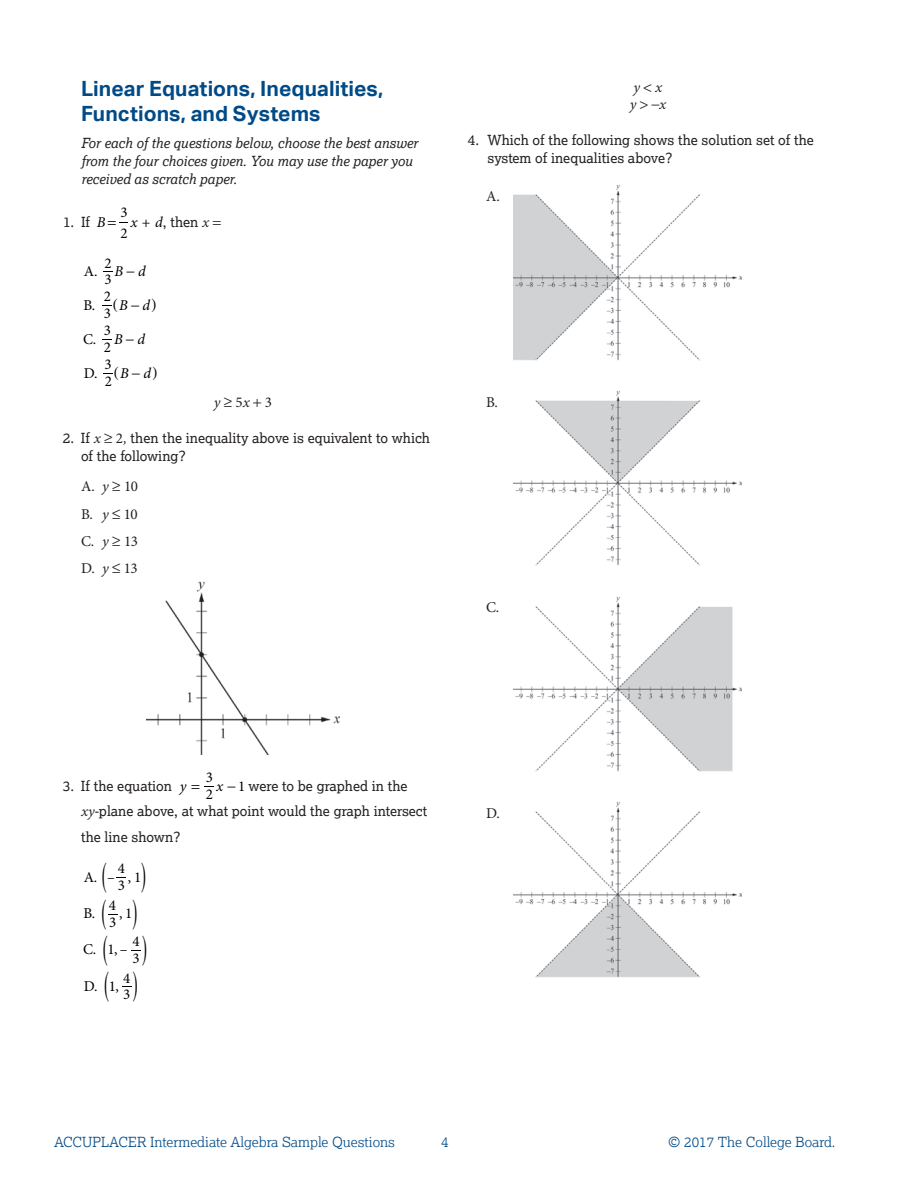
<style>
.page{position:relative;width:918px;height:1188px;background:#fff}
.page>*{position:absolute;margin:0;border:0;box-sizing:border-box;transform-origin:0 0}
.t1{font:700 21px/25.2px "Aktiv Grotesk";letter-spacing:.005em;color:#004a87}
.t2{font:15px/17px "Minion Pro";color:#000}
.t3{font:15px/27.3px "Minion Pro";letter-spacing:-.03em;color:#231f20;text-align:justify}
.t4{font:italic 15px/17.2px "Minion Pro";color:#231f20}
.t5{font:italic 15px "Minion Pro";color:#000}
.t6{font:13.8px/25.5px "Lexia";color:#231f20}
.t7{font:italic 13.8px/18px "Lexia";color:#231f20}
.t8{font:300 13.8px "Lexia";color:#004a87}
.s1{font-family:"Minion Pro";font-style:italic;font-size:15px;color:#000}
.s2{font-family:"Minion Pro";font-style:italic;font-size:15px}
.s3{font-style:italic}
.s4{font-style:normal}
.s5{font-family:"Minion Pro";font-size:15px}
.s6{color:#000}
.s7{font-family:"Minion Pro";font-size:15px;color:#000}
</style>
<div class="page">
<img style="left:146px;top:581px;width:194px;height:174px">
<img style="left:513px;top:185px;width:229px;height:175px">
<img style="left:513px;top:391px;width:229px;height:175px">
<img style="left:513px;top:597px;width:229px;height:174px">
<img style="left:513px;top:802px;width:229px;height:175px">
<h1 class="t1" style="left:81px;top:76px;width:304px">Linear Equations, Inequalities,<br>Functions, and Systems</h1>
<p class="t7" style="left:81px;top:134px;width:338px">For each of the questions below, choose the best answer from the four choices given. You may use the paper you received as scratch paper.</p>
<p class="t2" style="left:120px;top:204px;width:9px">3</p>
<p class="t6" style="left:63px;top:208px;width:44px">1. If <span class="s1">B</span></p>
<p class="t6" style="left:130px;top:208px;width:80px"><span class="s1">x + d</span>, then <span class="s2">x</span></p>
<p class="t2" style="left:120px;top:225px;width:9px">2</p>
<p class="t2" style="left:84px;top:263px;width:15px">A.</p>
<p class="t2" style="left:104px;top:254px;width:9px">2<br>3</p>
<p class="t5" style="left:115px;top:261px;width:33px">B d</p>
<p class="t2" style="left:83px;top:297px;width:68px">B. <span class="s3">Bd</span></p>
<p class="t2" style="left:104px;top:288px;width:9px">2<br>3</p>
<p class="t2" style="left:83px;top:330px;width:15px">C.</p>
<p class="t2" style="left:104px;top:322px;width:9px">3<br>2</p>
<p class="t5" style="left:114px;top:329px;width:33px">B d</p>
<p class="t2" style="left:84px;top:364px;width:69px">D. <span class="s3">B d</span></p>
<p class="t2" style="left:105px;top:356px;width:9px">3<br>2</p>
<p class="t4" style="left:214px;top:394px;width:60px">y ≥ <span class="s4">5</span>x <span class="s4">3</span></p>
<p class="t6" style="left:63px;top:425px;width:369px">2. If <span class="s2">x</span> ≥ <span class="s5">2</span><span class="s2">,</span> then the inequality above is equivalent to which</p>
<p class="t3" style="left:81px;top:473px;width:59px">A. <span class="s3">y</span> ≥ 10<br>B. <span class="s3">y</span> ≤ 10<br>C. <span class="s3">y</span> ≥ 13<br>D. <span class="s3">y</span> ≤ 13</p>
<p class="t6" style="left:81px;top:443px;width:107px">of the following?</p>
<p class="t4" style="left:630px;top:79px;width:38px">y x y −x</p>
<p class="t6" style="left:487px;top:131px;width:328px;line-height:18px;text-indent:-19px">4. Which of the following shows the solution set of the system of inequalities above?</p>
<p class="t3" style="left:486px;top:183px;width:15px">A.</p>
<p class="t3" style="left:486px;top:388px;width:13px">B.</p>
<p class="t3" style="left:486px;top:594px;width:15px">C.</p>
<p class="t2" style="left:206px;top:769px;width:9px">3</p>
<p class="t6" style="left:81px;top:773px;width:348px;text-indent:-18px">3. If the equation<br><span class="s2">xy</span>-plane above, at what point would the graph intersect the line shown?</p>
<p class="t5" style="left:180px;top:776px;width:8px">y</p>
<p class="t6" style="left:216px;top:773px;width:193px"><span class="s1">x</span> <span class="s6">−</span> <span class="s7">1</span> were to be graphed in the</p>
<p class="t2" style="left:206px;top:786px;width:9px">2</p>
<p class="t2" style="left:118px;top:860px;width:9px">4</p>
<p class="t2" style="left:84px;top:869px;width:59px">A. – , 1</p>
<p class="t2" style="left:118px;top:877px;width:9px">3</p>
<p class="t2" style="left:109px;top:897px;width:9px">4</p>
<p class="t2" style="left:83px;top:905px;width:13px">B.</p>
<p class="t2" style="left:109px;top:914px;width:9px">3</p>
<p class="t2" style="left:119px;top:905px;width:15px">, 1</p>
<p class="t2" style="left:83px;top:941px;width:46px">C. 1, –</p>
<p class="t2" style="left:132px;top:933px;width:9px">4<br>3</p>
<p class="t2" style="left:84px;top:978px;width:37px">D. 1,</p>
<p class="t2" style="left:123px;top:969px;width:9px">4<br>3</p>
<p class="t3" style="left:486px;top:800px;width:15px">D.</p>
<p class="t8" style="left:54px;top:1134px;width:343px">ACCUPLACER Intermediate Algebra Sample Questions</p>
<p class="t8" style="left:441px;top:1134px;width:9px">4</p>
<p class="t8" style="left:668px;top:1134px;width:169px">© 2017 The College Board.</p>
</div>
